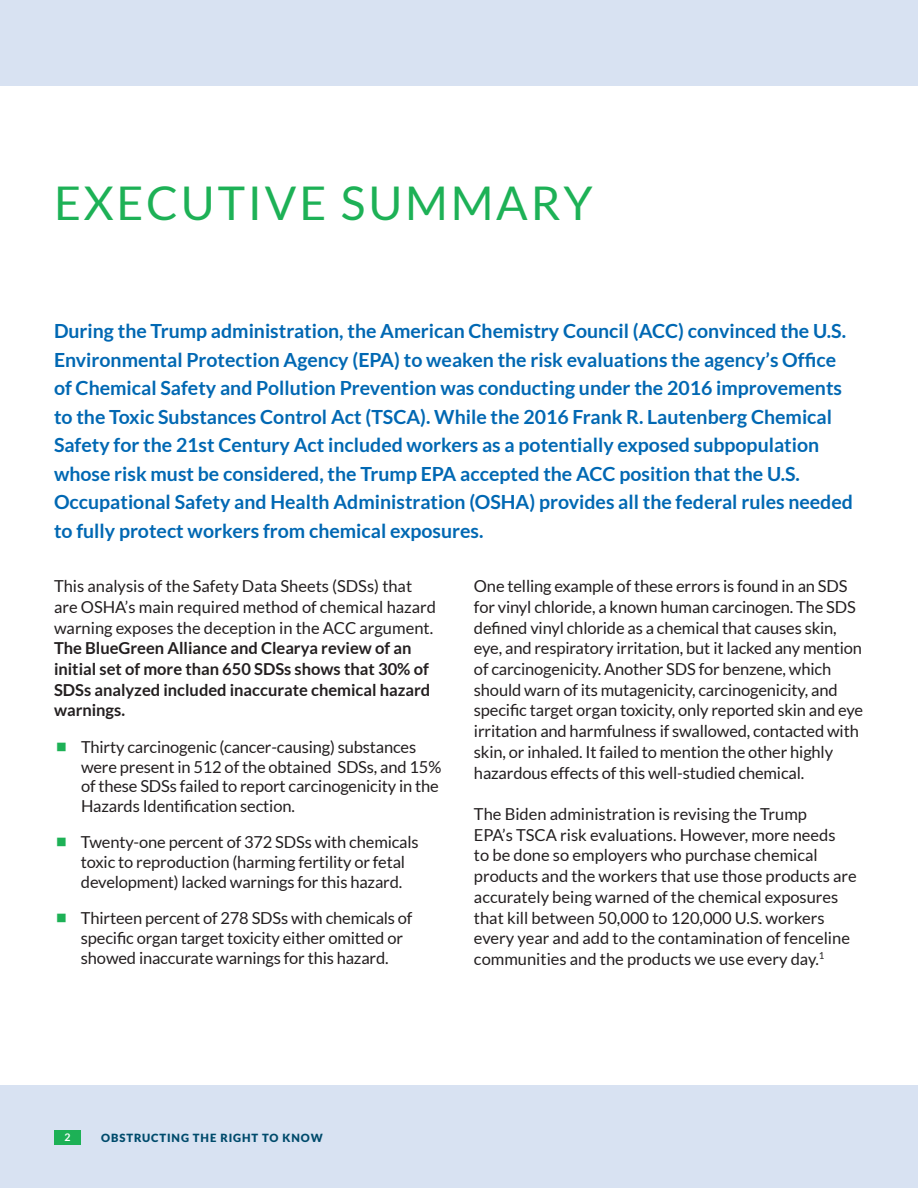
<style>
.page{position:relative;width:918px;height:1188px;background:#d8e2f2}
.page>*{position:absolute;margin:0;border:0;box-sizing:border-box;transform-origin:0 0}
.Heading_1{font:46.5px "Lato";letter-spacing:.06em;color:#1db156}
.Intro___Lead-in_span{font:700 19.5px/28.5px "Lato";color:#0168b3}
.Body_Text{font:16.5px/20.7px "Lato";letter-spacing:-.01em;color:#231f20}
.t1{font:700 16.5px/20.7px "Lato";color:#231f20}
.t2{font:900 11.25px "Lato";letter-spacing:.08em;color:#004b6c}
.t3{font:700 10.5px "Lato";color:#fff}
.s1{font-weight:400}
.s2{font-style:inherit}
</style>
<div class="page">
<div style="left:0;top:86px;width:918px;height:999px;background:#fff"></div>
<div style="left:54px;top:1130px;width:27px;height:15px;background:#1db156"></div>
<p class="Heading_1" style="left:54px;top:177px;width:540px">EXECUTIVE SUMMARY</p>
<p class="Intro___Lead-in_span" style="left:54px;top:316px;width:800px">During the Trump administration, the American Chemistry Council (ACC) convinced the U.S.<br>Environmental Protection Agency (EPA) to weaken the risk evaluations the agency’s Office of Chemical Safety and Pollution Prevention was conducting under the 2016 improvements to the Toxic Substances Control Act (TSCA). While the 2016 Frank R. Lautenberg Chemical Safety for the 21st Century Act included workers as a potentially exposed subpopulation whose risk must be considered, the Trump EPA accepted the ACC position that the U.S.<br>Occupational Safety and Health Administration (OSHA) provides all the federal rules needed to fully protect workers from chemical exposures.</p>
<p class="t1" style="left:54px;top:576px;width:384px"><span class="s1">This analysis of the Safety Data Sheets (SDSs) that are OSHA’s main required method of chemical hazard warning exposes the deception in the ACC argument.<br></span>The BlueGreen Alliance and Clearya review of an initial set of more than 650 SDSs shows that <span class="s2">30%</span> of SDSs analyzed included inaccurate chemical hazard warnings.</p>
<p class="Body_Text" style="left:81px;top:737px;width:362px;line-height:19.8px">Thirty carcinogenic (cancer-causing) substances were present in 512 of the obtained SDSs, and 15% of these SDSs failed to report carcinogenicity in the Hazards Identification section.</p>
<p class="Body_Text" style="left:81px;top:832px;width:339px;line-height:19.8px">Twenty-one percent of 372 SDSs with chemicals toxic to reproduction (harming fertility or fetal development) lacked warnings for this hazard.</p>
<p class="Body_Text" style="left:81px;top:908px;width:333px;line-height:19.8px">Thirteen percent of 278 SDSs with chemicals of specific organ target toxicity either omitted or showed inaccurate warnings for this hazard.</p>
<p class="Body_Text" style="left:474px;top:576px;width:391px">One telling example of these errors is found in an SDS for vinyl chloride, a known human carcinogen. The SDS defined vinyl chloride as a chemical that causes skin, eye, and respiratory irritation, but it lacked any mention of carcinogenicity. Another SDS for benzene, which should warn of its mutagenicity, carcinogenicity, and specific target organ toxicity, only reported skin and eye irritation and harmfulness if swallowed, contacted with skin, or inhaled. It failed to mention the other highly hazardous effects of this well-studied chemical.</p>
<p class="Body_Text" style="left:474px;top:804px;width:384px">The Biden administration is revising the Trump<br>EPA’s TSCA risk evaluations. However, more needs<br>to be done so employers who purchase chemical products and the workers that use those products are accurately being warned of the chemical exposures that kill between 50,000 to 120,000 U.S. workers every year and add to the contamination of fenceline communities and the products we use every day.<sup>1</sup></p>
<p class="t3" style="left:64px;top:1131px;width:8px">2</p>
<p class="t2" style="left:101px;top:1131px;width:223px">OBSTRUCTING THE RIGHT TO KNOW</p>
</div>
